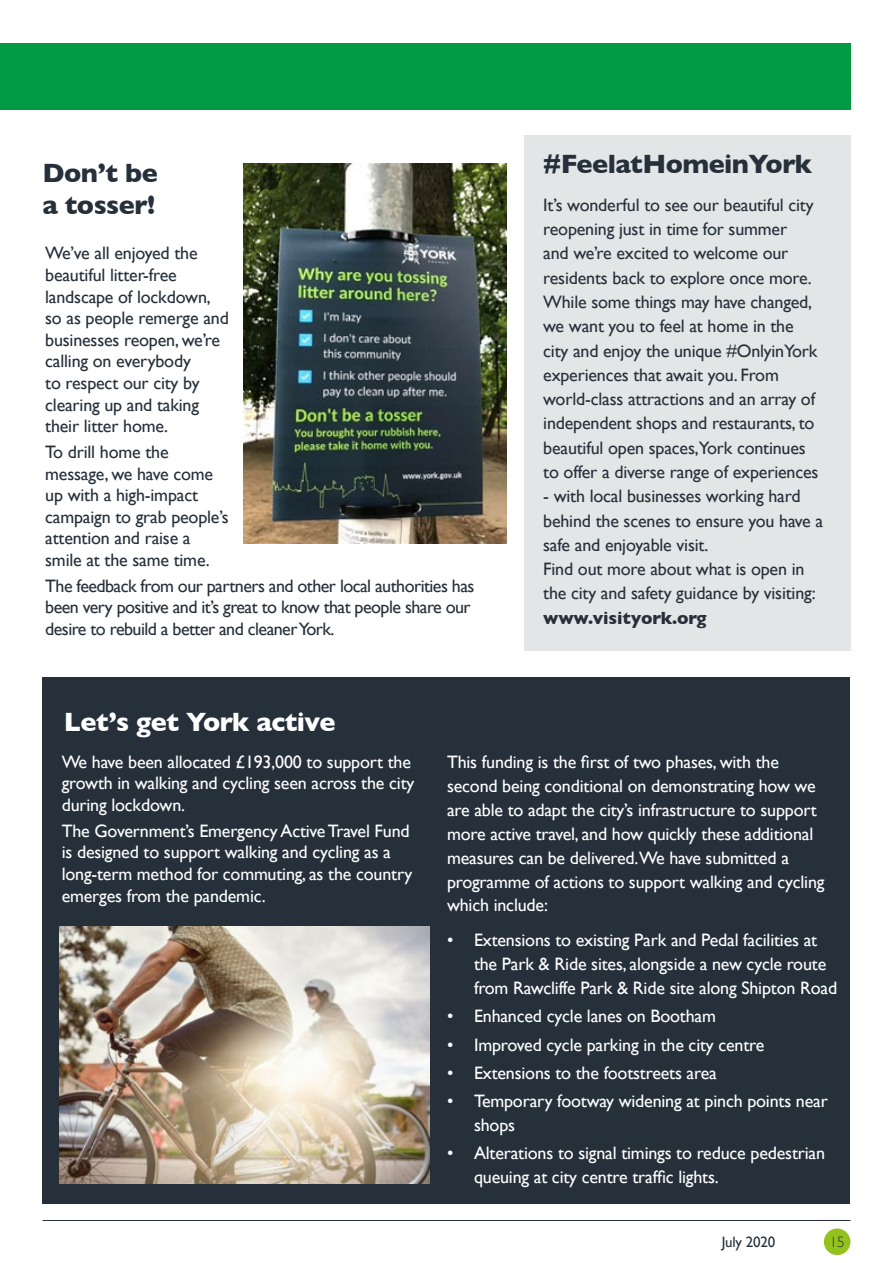
<style>
.page{position:relative;width:893px;height:1263px;background:#fff}
.page>*{position:absolute;margin:0;border:0;box-sizing:border-box;transform-origin:0 0}
.t1{font:700 27px "Gill Sans";letter-spacing:-.02em;color:#25303b}
.t2{font:700 27px "Gill Sans";letter-spacing:-.02em;color:#fff}
.t3{font:18px/24px "Gill Sans";letter-spacing:-.01em;color:#fff}
.t4{font:18px/24.3px "Gill Sans";letter-spacing:-.01em;color:#25303b}
.t5{font:18px/21.6px "Gill Sans";letter-spacing:-.03em;color:#25303b}
.t6{font:700 18px "Gill Sans";letter-spacing:-.01em;color:#25303b}
.t7{font:15px "Gill Sans";letter-spacing:-.01em;color:#25303b}
.t8{font:300 15px "Gill Sans";color:#25303b}
</style>
<div class="page">
<div style="left:524px;top:135px;width:326px;height:516px;background:#e3e6e6"></div>
<div style="left:43px;top:677px;width:807px;height:527px;background:#25303b"></div>
<img style="left:244px;top:163px;width:262px;height:381px">
<div style="left:824px;top:1228px;width:26px;height:27px;background:#95c11f;border-radius:50%"></div>
<hr style="left:43px;top:1220px;width:807px;height:1px;background:#25303b">
<div style="left:0;top:43px;width:850px;height:66px;background:#009a44"></div>
<img style="left:59px;top:927px;width:370px;height:256px">
<h1 class="t1" style="left:42px;top:151px;width:117px">Don’t be</h1>
<h1 class="t1" style="left:543px;top:142px;width:270px">#FeelatHomeinYork</h1>
<h1 class="t1" style="left:42px;top:183px;width:114px">a tosser!</h1>
<p class="t4" style="left:543px;top:192px;width:277px">It’s wonderful to see our beautiful city reopening just in time for summer<br>and we’re excited to welcome our residents back to explore once more.<br>While some things may have changed, we want you to feel at home in the city and enjoy the unique #OnlyinYork experiences that await you. From world-class attractions and an array of independent shops and restaurants, to beautiful open spaces,York continues to offer a diverse range of experiences</p>
<p class="t4" style="left:543px;top:484px;width:281px">- with local businesses working hard behind the scenes to ensure you have a safe and enjoyable visit.<br>Find out more about what is open in the city and safety guidance by visiting:</p>
<p class="t6" style="left:543px;top:603px;width:165px">www.visityork.org</p>
<p class="t4" style="left:45px;top:242px;width:185px;line-height:21.6px">We’ve all enjoyed the beautiful litter-free landscape of lockdown, so as people remerge and businesses reopen, we’re calling on everybody<br>to respect our city by clearing up and taking their litter home.</p>
<p class="t4" style="left:45px;top:441px;width:185px;line-height:21.6px">To drill home the message, we have come up with a high-impact campaign to grab people’s attention and raise a smile at the same time.</p>
<p class="t5" style="left:45px;top:575px;width:431px">The feedback from our partners and other local authorities has been very positive and it’s great to know that people share our desire to rebuild a better and cleaner York.</p>
<h1 class="t2" style="left:64px;top:700px;width:273px">Let’s get York active</h1>
<p class="t3" style="left:62px;top:751px;width:354px;line-height:21.6px">We have been allocated £193,000 to support the growth in walking and cycling seen across the city during lockdown.</p>
<p class="t3" style="left:62px;top:820px;width:352px;line-height:21.6px">The Government’s Emergency Active Travel Fund is designed to support walking and cycling as a long-term method for commuting, as the country emerges from the pandemic.</p>
<p class="t3" style="left:447px;top:749px;width:379px">This funding is the first of two phases, with the second being conditional on demonstrating how we are able to adapt the city’s infrastructure to support more active travel, and how quickly these additional measures can be delivered.We have submitted a programme of actions to support walking and cycling which include:</p>
<p class="t3" style="left:474px;top:928px;width:365px;text-indent:-27px">• Extensions to existing Park and Pedal facilities at the Park &amp; Ride sites, alongside a new cycle route from Rawcliffe Park &amp; Ride site along Shipton Road</p>
<p class="t3" style="left:447px;top:1004px;width:270px">• Enhanced cycle lanes on Bootham</p>
<p class="t3" style="left:447px;top:1032px;width:319px">• Improved cycle parking in the city centre</p>
<p class="t3" style="left:447px;top:1060px;width:271px">• Extensions to the footstreets area</p>
<p class="t3" style="left:474px;top:1089px;width:355px;text-indent:-27px">• Temporary footway widening at pinch points near shops</p>
<p class="t3" style="left:474px;top:1141px;width:352px;text-indent:-27px">• Alterations to signal timings to reduce pedestrian queuing at city centre traffic lights.</p>
<p class="t7" style="left:722px;top:1233px;width:55px">July 2020</p>
<p class="t8" style="left:830px;top:1230px;width:16px">15</p>
</div>
